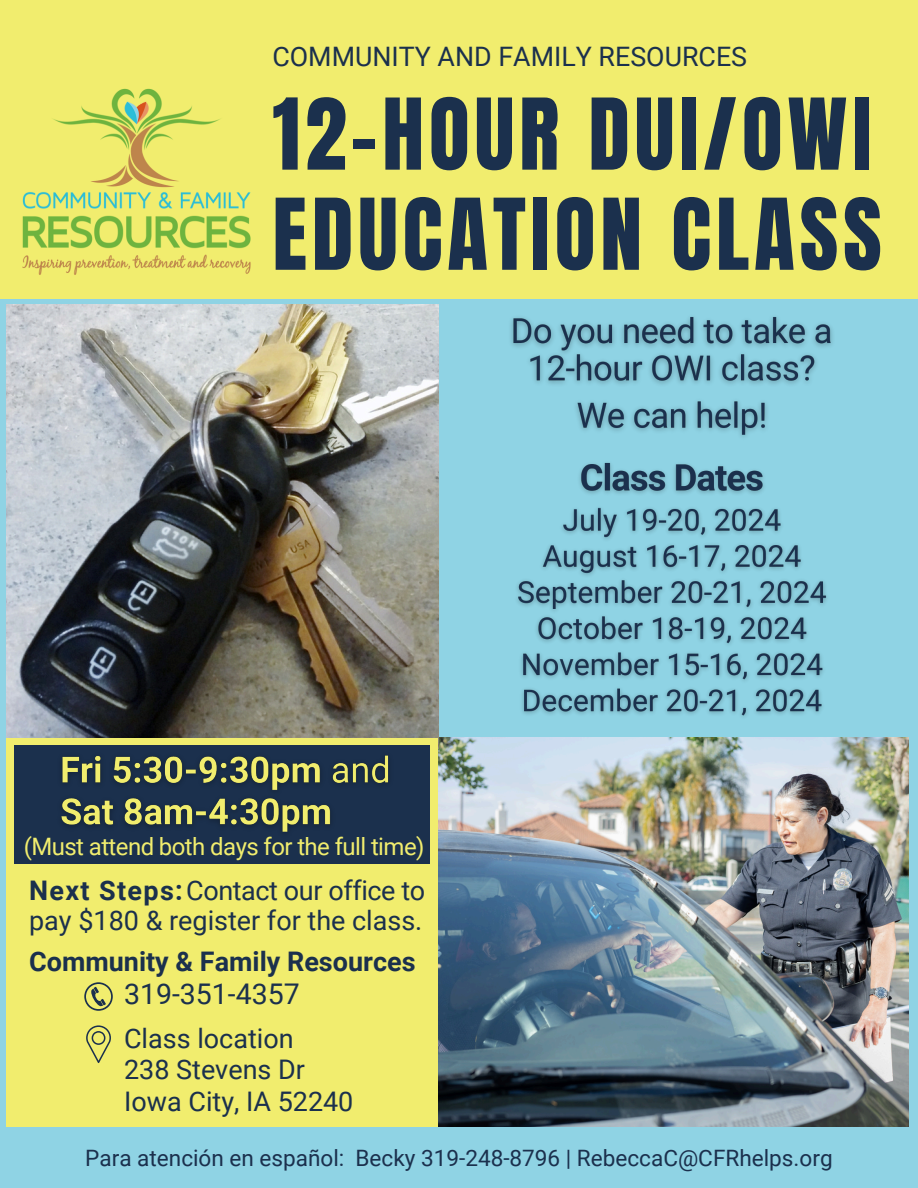
<style>
.page{position:relative;width:918px;height:1188px;background:#8fd3e4}
.page>*{position:absolute;margin:0;border:0;box-sizing:border-box;transform-origin:0 0}
.t1{font:84px/100.2px "Anton";letter-spacing:.055em;color:#1b304d}
.t2{font:28.5px "Roboto";color:#1b304d}
.t3{font:27px "Roboto";color:#1b304d}
.t4{font:700 27px "Roboto";color:#1b304d}
.t5{font:26.85px "Roboto";color:#1b304d}
.t6{font:24px "Roboto";letter-spacing:-.025em;color:#f1ed6e}
.t7{font:22.5px "Roboto";color:#1b304d}
.s1{font-weight:700}
</style>
<div class="page">
<div style="left:0;top:0;width:918px;height:299px;background:#f1ed6e"></div>
<img style="left:438px;top:738px;width:471px;height:389px">
<img style="left:6px;top:304px;width:432px;height:434px">
<div style="left:6px;top:738px;width:432px;height:388px;background:#f1ed6e"></div>
<div style="left:15px;top:745px;width:415px;height:119px;background:#1b304d"></div>
<img style="left:22px;top:88px;width:229px;height:187px">
<img style="left:511px;top:316px;width:322px;height:68px">
<svg style="left:84px;top:982px;width:28px;height:28px"></svg>
<svg style="left:86px;top:1025px;width:25px;height:38px"></svg>
<img style="left:61px;top:755px;width:327px;height:77px">
<img style="left:576px;top:401px;width:191px;height:36px">
<img style="left:579px;top:462px;width:185px;height:32px">
<img style="left:517px;top:507px;width:310px;height:210px">
<p class="t5" style="left:272px;top:41px;width:476px">COMMUNITY AND FAMILY RESOURCES</p>
<h6 class="t1" style="left:272px;top:86px;width:611px">12-HOUR DUI/OWI<br>EDUCATION CLASS</h6>
<p class="t6" style="left:24px;top:832px;width:402px">(Must attend both days for the full time)</p>
<h4 class="t3" style="left:29px;top:875px;width:398px"><span class="s1">Next Steps:</span>Contact our office to</h4>
<p class="t3" style="left:29px;top:905px;width:395px">pay $180 &amp; register for the class.</p>
<h1 class="t4" style="left:29px;top:946px;width:388px">Community &amp; Family Resources</h1>
<h5 class="t2" style="left:124px;top:978px;width:177px">319-351-4357</h5>
<p class="t3" style="left:124px;top:1022px;width:171px">Class location</p>
<p class="t3" style="left:124px;top:1054px;width:182px">238 Stevens Dr</p>
<p class="t3" style="left:124px;top:1085px;width:231px">Iowa City, IA 52240</p>
<h6 class="t7" style="left:85px;top:1145px;width:749px">Para atención en español: Becky 319-248-8796 | RebeccaC@CFRhelps.org</h6>
</div>
